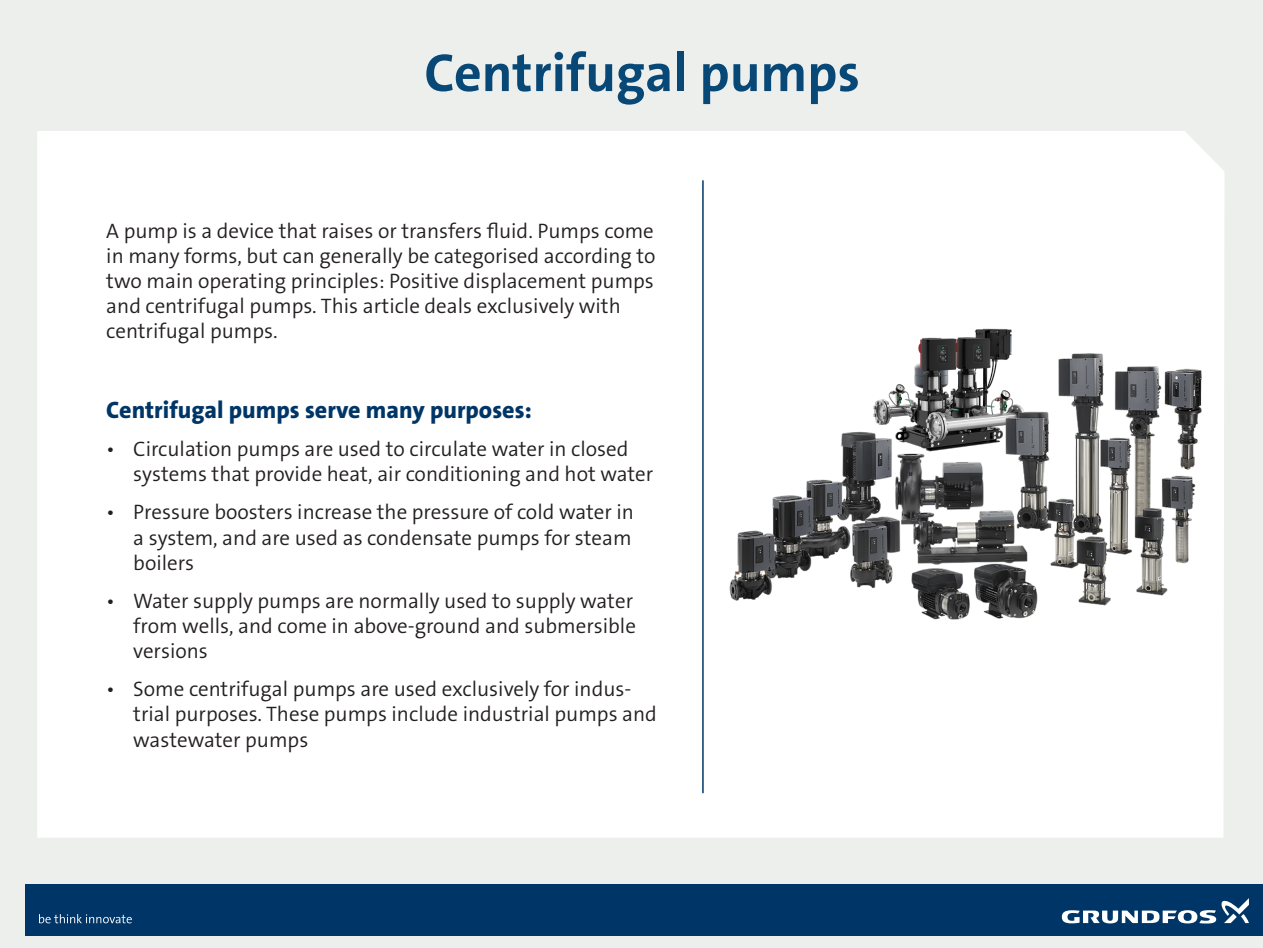
<style>
.page{position:relative;width:1263px;height:948px;background:#fff}
.page>*{position:absolute;margin:0;border:0;box-sizing:border-box;transform-origin:0 0}
.Page_header_-_blue{font:54px "Grundfos The Sans V2 OT 7 B";color:#084877}
.Sub_cap{font:24px "Grundfos The Sans V2 OT 8 XB";color:#003667}
.BodyText{font:21px/25.2px "Grundfos The Sans V2 OT 4 SL";color:#231f20}
</style>
<div class="page">
<div style="left:0;top:0;width:1263px;height:947px;background:#edefed"></div>
<div style="left:37px;top:131px;width:1187px;height:706px;background:#fff"></div>
<div style="left:26px;top:883px;width:1237px;height:51px;background:#003667"></div>
<svg style="left:1062px;top:898px;width:187px;height:25px"></svg>
<svg style="left:39px;top:914px;width:93px;height:9px"></svg>
<hr style="left:702px;top:180px;width:2px;height:612px;background:#003667">
<img style="left:854px;top:320px;width:211px;height:27px">
<img style="left:718px;top:347px;width:490px;height:293px">
<p class="Page_header_-_blue" style="left:424px;top:38px;width:437px">Centrifugal pumps</p>
<p class="BodyText" style="left:106px;top:218px;width:551px">A pump is a device that raises or transfers fluid. Pumps come in many forms, but can generally be categorised according to two main operating principles: Positive displacement pumps and centrifugal pumps. This article deals exclusively with centrifugal pumps.</p>
<p class="Sub_cap" style="left:106px;top:394px;width:427px">Centrifugal pumps serve many purposes:</p>
<p class="BodyText" style="left:133px;top:436px;width:521px;text-indent:-27px">• Circulation pumps are used to circulate water in closed systems that provide heat, air conditioning and hot water</p>
<p class="BodyText" style="left:133px;top:499px;width:502px;text-align:justify;text-indent:-27px">• Pressure boosters increase the pressure of cold water in a system, and are used as condensate pumps for steam boilers</p>
<p class="BodyText" style="left:133px;top:588px;width:504px;text-indent:-27px">• Water supply pumps are normally used to supply water from wells, and come in above-ground and submersible versions</p>
<p class="BodyText" style="left:133px;top:676px;width:525px;text-indent:-27px">• Some centrifugal pumps are used exclusively for indus&shy;trial purposes. These pumps include industrial pumps and wastewater pumps</p>
</div>
